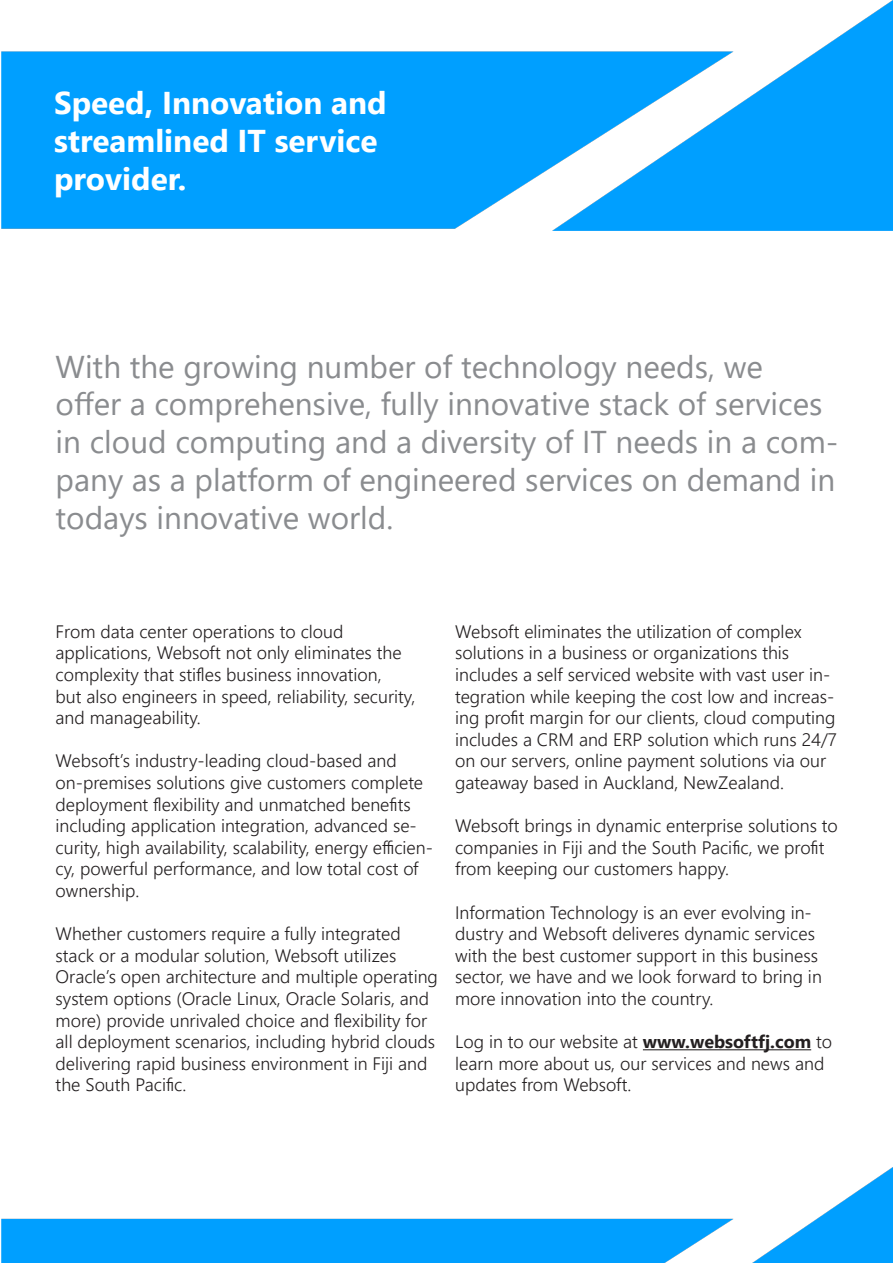
<style>
.page{position:relative;width:893px;height:1263px;background:#fff}
.page>*{position:absolute;margin:0;border:0;box-sizing:border-box;transform-origin:0 0}
.t1{font:31.5px/37.8px "Segoe UI";color:#8a8c8f}
.t2{font:700 31.5px/37.8px "Segoe UI";color:#fff}
.t3{font:300 18px/21.6px "Segoe UI";color:#231f20}
.s1{font-weight:700}
</style>
<div class="page">
<img style="left:2px;top:0;width:891px;height:231px">
<hr style="left:643px;top:1049px;width:168px;height:1px;background:#231f20">
<img style="left:2px;top:1167px;width:891px;height:96px">
<p class="t2" style="left:54px;top:84px;width:334px">Speed, Innovation and streamlined IT service</p>
<p class="t2" style="left:54px;top:159px;width:134px">provider.</p>
<p class="t1" style="left:56px;top:347px;width:709px">With the growing number of technology needs, we</p>
<p class="t1" style="left:56px;top:385px;width:784px">offer a comprehensive, fully innovative stack of services in cloud computing and a diversity of IT needs in a com&shy;pany as a platform of engineered services on demand in todays innovative world.</p>
<p class="t3" style="left:56px;top:620px;width:289px">From data center operations to cloud</p>
<p class="t3" style="left:56px;top:642px;width:348px">applications, Websoft not only eliminates the</p>
<p class="t3" style="left:56px;top:663px;width:328px">complexity that stifles business innovation,</p>
<p class="t3" style="left:56px;top:685px;width:361px">but also engineers in speed, reliability, security,</p>
<p class="t3" style="left:56px;top:706px;width:147px">and manageability.</p>
<p class="t3" style="left:56px;top:750px;width:379px">Websoft’s industry-leading cloud-based and on-premises solutions give customers complete deployment flexibility and unmatched benefits including application integration, advanced se&shy;curity, high availability, scalability, energy efficien&shy;cy, powerful performance, and low total cost of ownership.</p>
<p class="t3" style="left:56px;top:922px;width:347px">Whether customers require a fully integrated</p>
<p class="t3" style="left:56px;top:944px;width:384px">stack or a modular solution, Websoft utilizes Oracle’s open architecture and multiple operating system options (Oracle Linux, Oracle Solaris, and more) provide unrivaled choice and flexibility for all deployment scenarios, including hybrid clouds delivering rapid business environment in Fiji and the South Pacific.</p>
<p class="t3" style="left:455px;top:620px;width:383px">Websoft eliminates the utilization of complex solutions in a business or organizations this includes a self serviced website with vast user in&shy;tegration while keeping the cost low and increas&shy;ing profit margin for our clients, cloud computing includes a CRM and ERP solution which runs 24/7 on our servers, online payment solutions via our gateaway based in Auckland, NewZealand.</p>
<p class="t3" style="left:455px;top:814px;width:384px">Websoft brings in dynamic enterprise solutions to companies in Fiji and the South Pacific, we profit from keeping our customers happy.</p>
<p class="t3" style="left:455px;top:901px;width:368px">Information Technology is an ever evolving in&shy;dustry and Websoft deliveres dynamic services with the best customer support in this business sector, we have and we look forward to bring in more innovation into the country.</p>
<p class="t3" style="left:455px;top:1030px;width:378px">Log in to our website at <span class="s1">www.websoftfj.com</span> to learn more about us, our services and news and updates from Websoft.</p>
</div>
